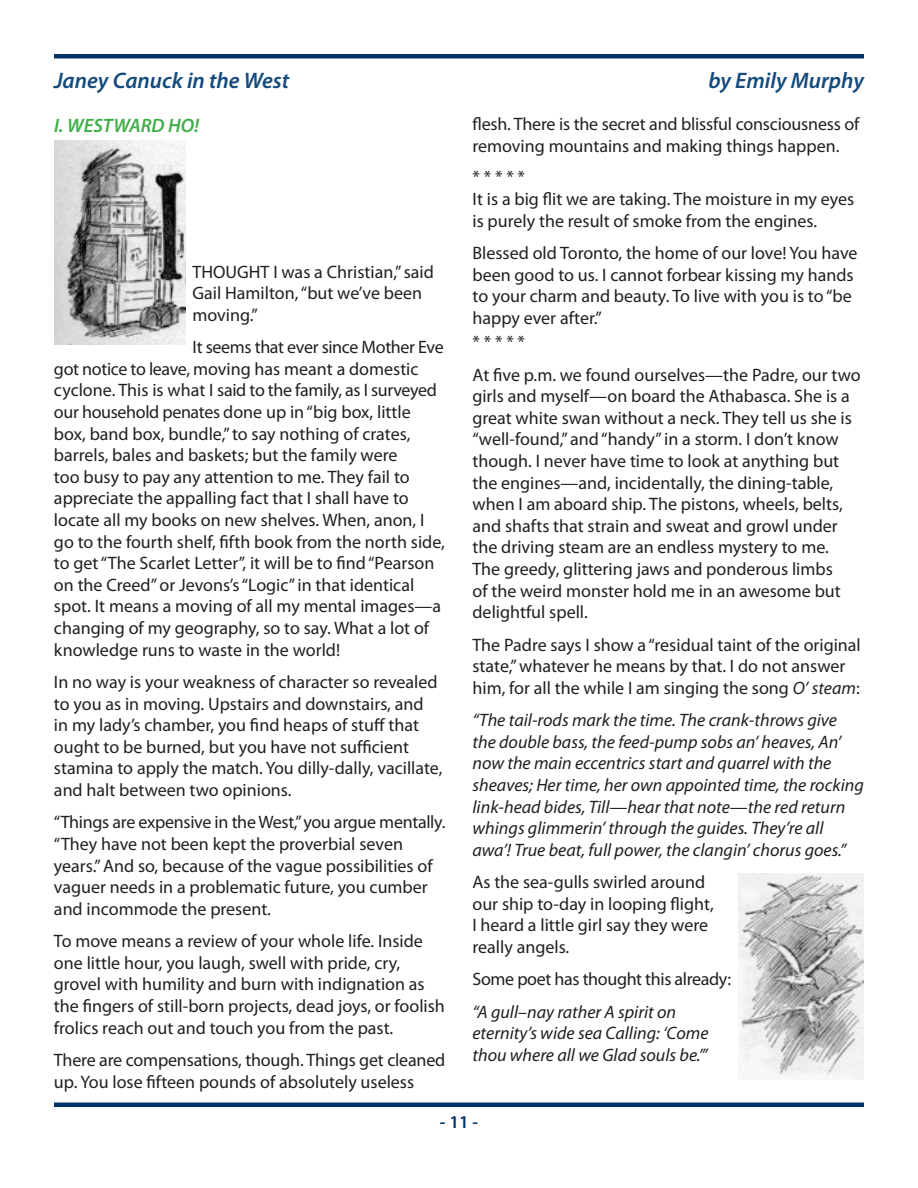
<style>
.page{position:relative;width:918px;height:1188px;background:#fff}
.page>*{position:absolute;margin:0;border:0;box-sizing:border-box;transform-origin:0 0}
.t1{font:italic 600 22.5px "Myriad Pro";color:#144a7c}
.t2{font:italic 600 19.5px "Myriad Pro";color:#40ae49}
.t3{font:18px/21.6px "Myriad Pro";color:#231f20}
.t4{font:italic 18px/21.6px "Myriad Pro";color:#231f20}
.t5{font:18px "Myriad Pro";letter-spacing:-.02em;color:#231f20}
.t6{font:600 18px "Myriad Pro";color:#003367}
.s1{font-style:italic}
.s2{font-style:normal}
</style>
<div class="page">
<hr style="left:54px;top:54px;width:810px;height:4px;background:#003367">
<div style="left:54px;top:1102px;width:810px;height:5px;background:#003367"></div>
<img style="left:55px;top:141px;width:131px;height:204px">
<img style="left:739px;top:874px;width:125px;height:205px">
<p class="t1" style="left:54px;top:66px;width:237px">Janey Canuck in the West</p>
<p class="t1" style="left:708px;top:66px;width:157px">by Emily Murphy</p>
<p class="t2" style="left:54px;top:113px;width:147px">I. WESTWARD HO!</p>
<p class="t3" style="left:472px;top:113px;width:388px">flesh. There is the secret and blissful consciousness of removing mountains and making things happen.</p>
<p class="t3" style="left:472px;top:166px;width:383px">* * * * *<br>It is a big flit we are taking. The moisture in my eyes is purely the result of smoke from the engines.</p>
<p class="t3" style="left:472px;top:242px;width:387px">Blessed old Toronto, the home of our love! You have been good to us. I cannot forbear kissing my hands to your charm and beauty. To live with you is to “be happy ever after.”</p>
<p class="t3" style="left:472px;top:326px;width:390px;line-height:32.4px">* * * * *<br>At five p.m. we found ourselves—the Padre, our two</p>
<p class="t3" style="left:472px;top:385px;width:381px">girls and myself—on board the Athabasca. She is a great white swan without a neck. They tell us she is “well-found,” and “handy” in a storm. I don’t know though. I never have time to look at anything but the engines—and, incidentally, the dining-table, when I am aboard ship. The pistons, wheels, belts, and shafts that strain and sweat and growl under the driving steam are an endless mystery to me.<br>The greedy, glittering jaws and ponderous limbs of the weird monster hold me in an awesome but delightful spell.</p>
<p class="t3" style="left:472px;top:633px;width:390px">The Padre says I show a “residual taint of the original state,” whatever he means by that. I do not answer him, for all the while I am singing the song <span class="s1">O’ steam</span>:</p>
<p class="t4" style="left:472px;top:709px;width:393px">“The tail-rods mark the time. The crank-throws give the double bass, the feed-pump sobs an’ heaves, An’ now the main eccentrics start and quarrel with the sheaves; Her time, her own appointed time, the rocking link-head bides, Till<span class="s2">—</span>hear that note<span class="s2">—</span>the red return whings glimmerin’ through the guides. They’re all awa’! True beat, full power, the clangin’ chorus goes.”</p>
<p class="t3" style="left:472px;top:871px;width:243px">As the sea-gulls swirled around our ship to-day in looping flight,<br>I heard a little girl say they were really angels.</p>
<p class="t5" style="left:472px;top:968px;width:260px">Some poet has thought this already:</p>
<p class="t4" style="left:472px;top:1001px;width:238px">“A gull–nay rather A spirit on eternity’s wide sea Calling: ‘Come thou where all we Glad souls be.’”</p>
<p class="t3" style="left:193px;top:261px;width:243px">THOUGHT I was a Christian,” said<br>Gail Hamilton, “but we’ve been moving.”</p>
<p class="t3" style="left:54px;top:336px;width:392px;text-indent:139px">It seems that ever since Mother Eve got notice to leave, moving has meant a domestic cyclone. This is what I said to the family, as I surveyed our household penates done up in “big box, little box, band box, bundle,” to say nothing of crates, barrels, bales and baskets; but the family were<br>too busy to pay any attention to me. They fail to appreciate the appalling fact that I shall have to locate all my books on new shelves. When, anon, I go to the fourth shelf, fifth book from the north side, to get “The Scarlet Letter”, it will be to find “Pearson on the Creed” or Jevons’s “Logic” in that identical spot. It means a moving of all my mental images—a changing of my geography, so to say. What a lot of knowledge runs to waste in the world!</p>
<p class="t3" style="left:54px;top:671px;width:390px">In no way is your weakness of character so revealed to you as in moving. Upstairs and downstairs, and<br>in my lady’s chamber, you find heaps of stuff that ought to be burned, but you have not sufficient stamina to apply the match. You dilly-dally, vacillate, and halt between two opinions.</p>
<p class="t3" style="left:54px;top:811px;width:393px">“Things are expensive in the West,” you argue mentally. “They have not been kept the proverbial seven years.” And so, because of the vague possibilities of vaguer needs in a problematic future, you cumber and incommode the present.</p>
<p class="t3" style="left:54px;top:930px;width:392px">To move means a review of your whole life. Inside one little hour, you laugh, swell with pride, cry, grovel with humility and burn with indignation as the fingers of still-born projects, dead joys, or foolish frolics reach out and touch you from the past.</p>
<p class="t3" style="left:54px;top:1049px;width:393px">There are compensations, though. Things get cleaned up. You lose fifteen pounds of absolutely useless</p>
<p class="t6" style="left:440px;top:1111px;width:40px">- 11 -</p>
</div>
